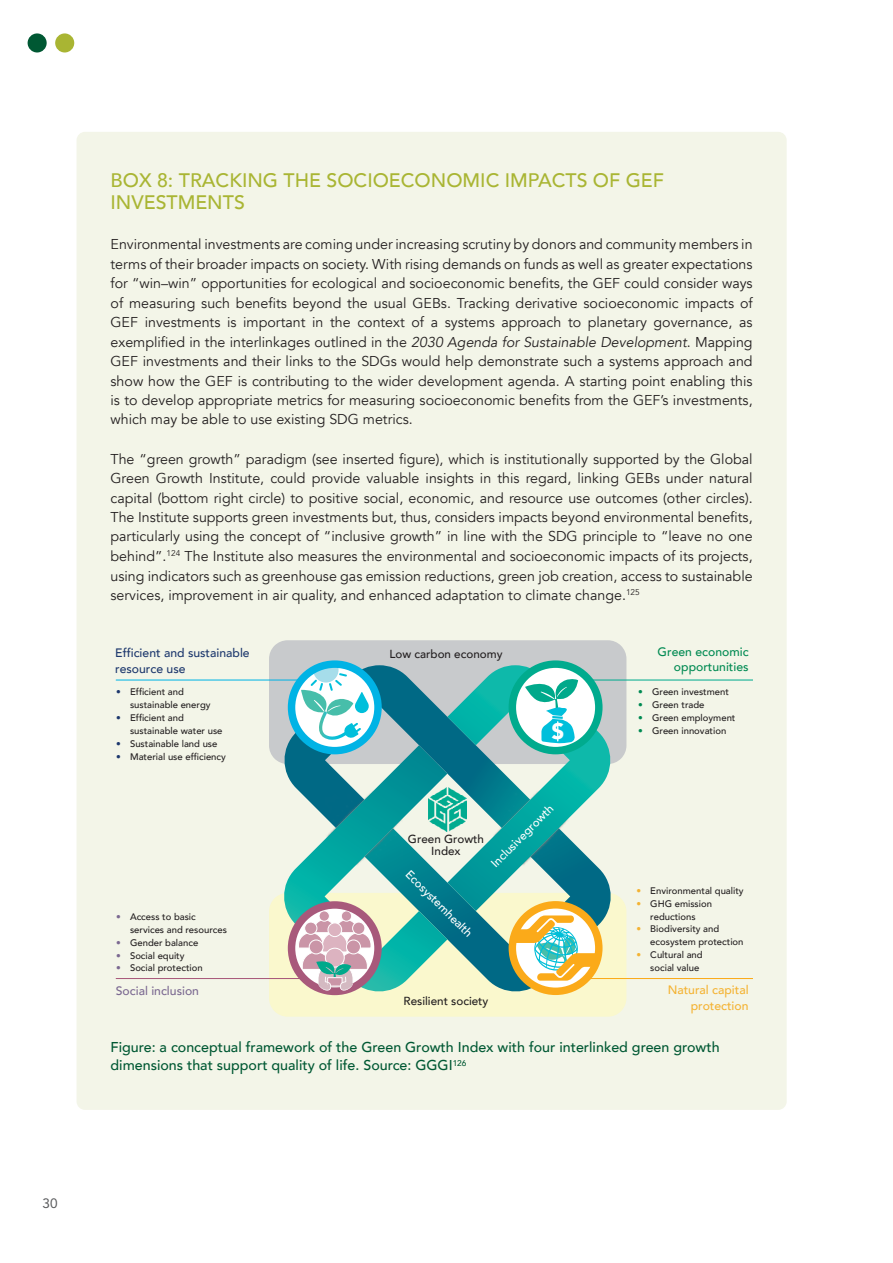
<style>
.page{position:relative;width:893px;height:1263px;background:#fff}
.page>*{position:absolute;margin:0;border:0;box-sizing:border-box;transform-origin:0 0}
.t1{font:900 22.5px "Avenir";color:#fff}
.t2{font:500 19.5px/22.5px "Avenir";color:#a9b533}
.t3{font:14.25px/19.5px "Avenir";color:#231f20;text-align:justify}
.t4{font:500 14.25px/18px "Avenir";color:#005833}
.t5{font:13.5px "Avenir LT Std";color:#58595b}
.t6{font:500 12.15px/15.6px "Avenir";color:#1d386d}
.t7{font:500 12.15px/15.6px "Avenir";color:#008a52;text-align:right}
.t8{font:500 12.15px/15.6px "Avenir";color:#f4b333;text-align:right}
.t9{font:500 12.15px "Avenir";color:#7b6991}
.t10{font:500 11.7px/12.8px "Avenir";color:#231f20;text-align:center}
.t11{font:500 11.7px "Avenir";color:#fff}
.t12{font:500 9.45px/12.9px "Avenir";color:#231f20}
.s1{font-style:italic}
.s2{color:#1d386d}
.s3{color:#7b6991}
.s4{color:#008a52}
.s5{color:#f4b333}
</style>
<div class="page">
<div style="left:28px;top:33px;width:19px;height:20px;background:#005833;border-radius:50%"></div>
<div style="left:55px;top:33px;width:19px;height:20px;background:#a9b533;border-radius:50%"></div>
<div style="left:77px;top:132px;width:710px;height:978px;background:#f3f5e8;border-radius:9px"></div>
<hr style="left:116px;top:978px;width:203px;height:1px;background:#a8597b">
<hr style="left:116px;top:679px;width:203px;height:1px;background:#00b3e5">
<hr style="left:570px;top:679px;width:183px;height:1px;background:#00ab8e">
<hr style="left:570px;top:978px;width:183px;height:1px;background:#fbaa19">
<svg style="left:269px;top:640px;width:357px;height:377px;background:#8cc2ba"></svg>
<p class="t5" style="left:43px;top:1196px;width:17px">30</p>
<h2 class="t2" style="left:111px;top:168px;width:555px">BOX 8: TRACKING THE SOCIOECONOMIC IMPACTS OF GEF<br>INVESTMENTS</h2>
<p class="t3" style="left:111px;top:235px;width:644px">Environmental investments are coming under increasing scrutiny by donors and community members in terms of their broader impacts on society. With rising demands on funds as well as greater expectations for “win–win” opportunities for ecological and socioeconomic benefits, the GEF could consider ways of measuring such benefits beyond the usual GEBs. Tracking derivative socioeconomic impacts of GEF investments is important in the context of a systems approach to planetary governance, as exemplified in the interlinkages outlined in the <span class="s1">2030 Agenda for Sustainable Development</span>. Mapping GEF investments and their links to the SDGs would help demonstrate such a systems approach and show how the GEF is contributing to the wider development agenda. A starting point enabling this is to develop appropriate metrics for measuring socioeconomic benefits from the GEF’s investments, which may be able to use existing SDG metrics.</p>
<p class="t3" style="left:111px;top:449px;width:644px">The “green growth” paradigm (see inserted figure), which is institutionally supported by the Global Green Growth Institute, could provide valuable insights in this regard, linking GEBs under natural capital (bottom right circle) to positive social, economic, and resource use outcomes (other circles).<br>The Institute supports green investments but, thus, considers impacts beyond environmental benefits, particularly using the concept of “inclusive growth” in line with the SDG principle to “leave no one behind”.<sup>124</sup> The Institute also measures the environmental and socioeconomic impacts of its projects, using indicators such as greenhouse gas emission reductions, green job creation, access to sustainable services, improvement in air quality, and enhanced adaptation to climate change.<sup>125</sup></p>
<p class="t6" style="left:115px;top:644px;width:136px">Efficient and sustainable resource use</p>
<p class="t7" style="left:658px;top:643px;width:92px">Green economic opportunities</p>
<p class="t10" style="left:389px;top:647px;width:115px">Low carbon economy</p>
<p class="t12" style="left:130px;top:685px;width:82px;text-indent:-14px"><span class="s2">•</span> Efficient and sustainable energy</p>
<p class="t12" style="left:130px;top:711px;width:94px;text-indent:-14px"><span class="s2">•</span> Efficient and sustainable water use</p>
<p class="t12" style="left:116px;top:737px;width:103px"><span class="s2">•</span> Sustainable land use</p>
<p class="t12" style="left:116px;top:750px;width:111px"><span class="s2">•</span> Material use efficiency</p>
<p class="t12" style="left:130px;top:909px;width:98px;text-indent:-14px"><span class="s3">•</span> Access to basic services and resources</p>
<p class="t12" style="left:116px;top:935px;width:84px"><span class="s3">•</span> Gender balance</p>
<p class="t12" style="left:116px;top:948px;width:70px"><span class="s3">•</span> Social equity</p>
<p class="t12" style="left:116px;top:961px;width:88px"><span class="s3">•</span> Social protection</p>
<p class="t9" style="left:116px;top:980px;width:85px">Social inclusion</p>
<h1 class="t1" style="left:551px;top:712px;width:14px">S</h1>
<p class="t11" style="left:486px;top:858px;width:84px;rotate:-45deg">Inclusivegrowth</p>
<p class="t10" style="left:408px;top:832px;width:78px">Green Growth<br>Index</p>
<p class="t11" style="left:415px;top:865px;width:91px;rotate:45deg">Ecosystemhealth</p>
<p class="t10" style="left:404px;top:994px;width:86px">Resilient society</p>
<p class="t12" style="left:638px;top:685px;width:92px"><span class="s4">•</span> Green investment</p>
<p class="t12" style="left:638px;top:698px;width:68px"><span class="s4">•</span> Green trade</p>
<p class="t12" style="left:638px;top:711px;width:99px"><span class="s4">•</span> Green employment</p>
<p class="t12" style="left:638px;top:724px;width:90px"><span class="s4">•</span> Green innovation</p>
<p class="t12" style="left:636px;top:883px;width:109px"><span class="s5">•</span> Environmental quality</p>
<p class="t12" style="left:636px;top:896px;width:77px;text-align:center"><span class="s5">•</span> GHG emission reductions</p>
<p class="t12" style="left:650px;top:922px;width:95px;text-indent:-14px"><span class="s5">•</span> Biodiversity and ecosystem protection</p>
<p class="t12" style="left:650px;top:948px;width:54px;text-indent:-14px"><span class="s5">•</span> Cultural and social value</p>
<p class="t8" style="left:668px;top:982px;width:82px">Natural capital protection</p>
<p class="t4" style="left:111px;top:1037px;width:611px">Figure: a conceptual framework of the Green Growth Index with four interlinked green growth dimensions that support quality of life. Source: GGGI<sup>126</sup></p>
</div>
